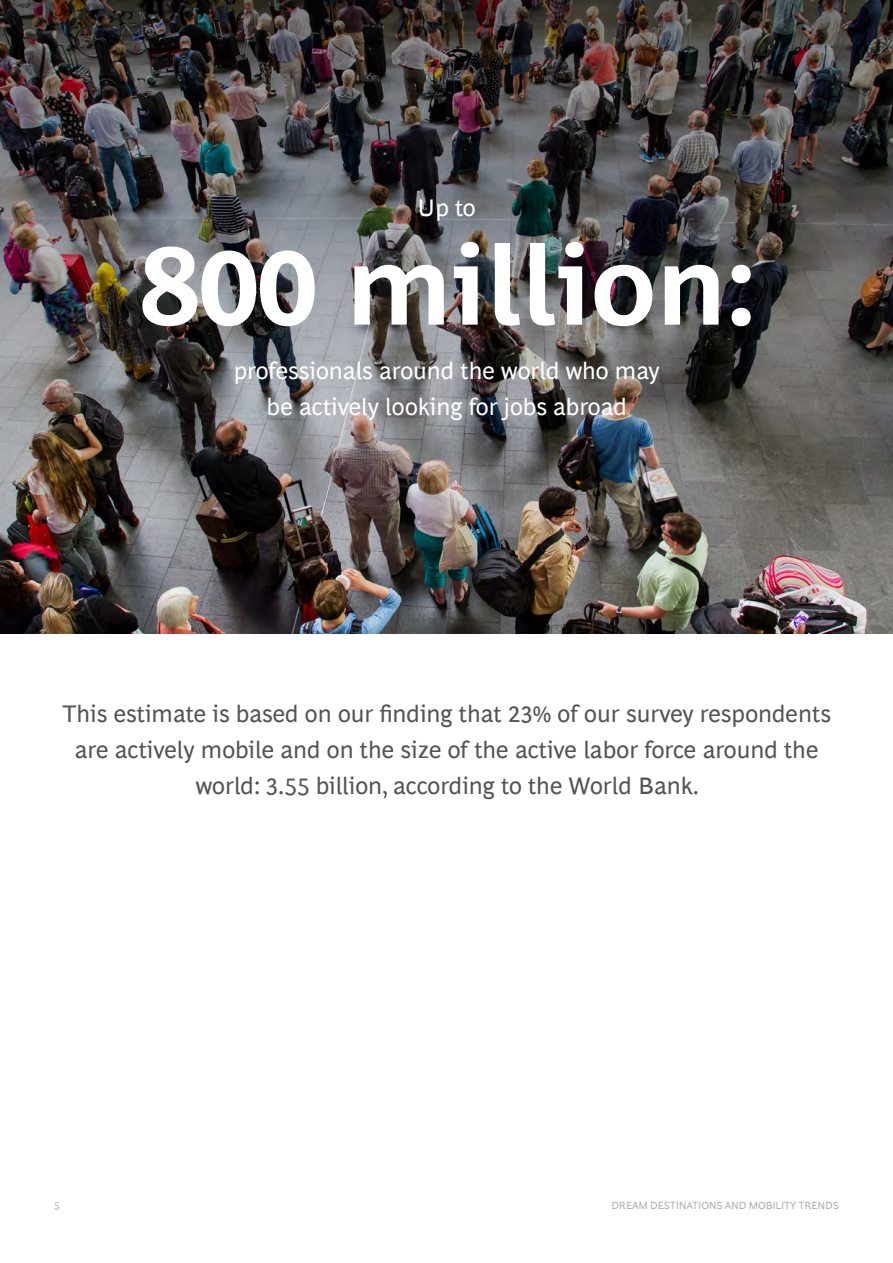
<style>
.page{position:relative;width:893px;height:1263px;background:#fff}
.page>*{position:absolute;margin:0;border:0;box-sizing:border-box;transform-origin:0 0}
.t1{font:700 112.5px "Henderson BCG Sans";color:#fff}
.t2{font:24px/36px "Henderson BCG Sans";color:#545454;text-align:center}
.t3{font:24px/36px "Henderson BCG Sans";color:#fff;text-align:center}
.t4{font:10.5px "Henderson BCG Sans";letter-spacing:-.02em;color:#b1b1b1}
</style>
<div class="page">
<img style="left:0;top:0;width:893px;height:634px">
<p class="t3" style="left:418px;top:188px;width:60px">Up to</p>
<h1 class="t1" style="left:141px;top:204px;width:616px">800 million:</h1>
<p class="t3" style="left:234px;top:351px;width:427px">professionals around the world who may be actively looking for jobs abroad</p>
<p class="t2" style="left:62px;top:693px;width:770px">This estimate is based on our finding that 23% of our survey respondents are actively mobile and on the size of the active labor force around the world: 3.55 billion, according to the World Bank.</p>
<p class="t4" style="left:54px;top:1198px;width:7px">5</p>
<p class="t4" style="left:612px;top:1198px;width:229px">DREAM DESTINATIONS AND MOBILITY TRENDS</p>
</div>
